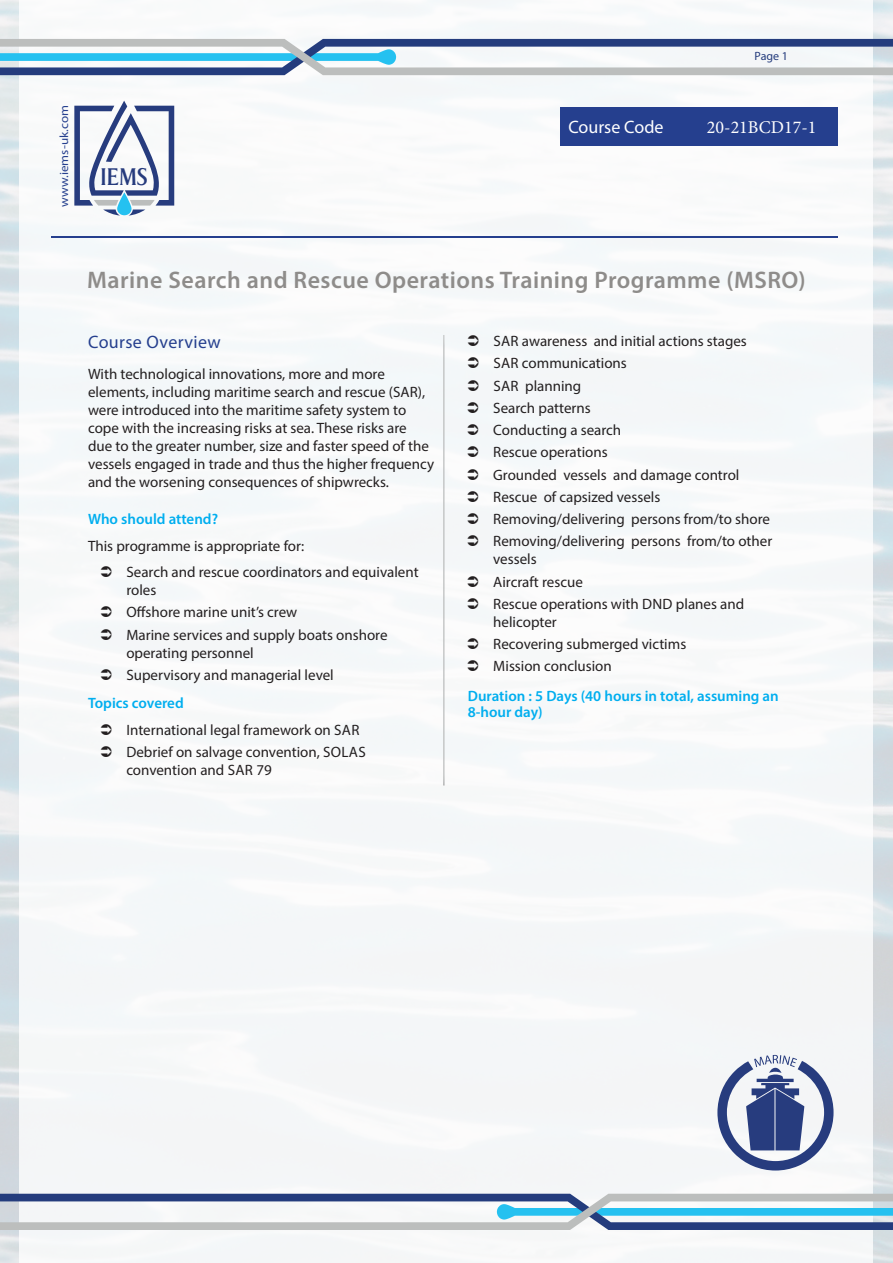
<style>
.page{position:relative;width:893px;height:1263px;background:#fff}
.page>*{position:absolute;margin:0;border:0;box-sizing:border-box;transform-origin:0 0}
.t1{font:30.45px "Dragon Serial";color:#263b7d;scale:.93 1}
.Grey_Header{font:600 24px "Myriad Pro";letter-spacing:.02em;color:#8e8c8a}
.Para_Head{font:18px "Myriad Pro";letter-spacing:.02em;color:#253f8e}
.t2{font:18px "Minion Pro";color:#fff}
.Body_Text{font:18px "Myriad Pro";color:#fff}
.Body_Text-2{font:15px/18px "Myriad Pro";color:#231f20}
.Header_footer{font:600 15px/16.5px "Myriad Pro";color:#00aeef}
.Para_start{font:15px "Myriad Pro";color:#231f20}
.Body_Text-3{font:12px "Myriad Pro";color:#253f8e;scale:1.09 1}
.Numbering_pages{font:12px "Myriad Pro";color:#253c7d}
</style>
<div class="page">
<img style="left:0;top:0;width:893px;height:1263px">
<div style="left:20px;top:0;width:853px;height:1263px;background:#f5f8f9"></div>
<svg style="left:0;top:39px;width:893px;height:36px"></svg>
<svg style="left:0;top:1194px;width:893px;height:36px"></svg>
<svg style="left:74px;top:101px;width:100px;height:115px"></svg>
<hr style="left:51px;top:237px;width:787px;height:1px;background:#253f8e">
<hr style="left:443px;top:332px;width:4px;height:449px;background:#fff;opacity:.75">
<hr style="left:443px;top:339px;width:4px;height:448px;background:#231f20;opacity:.75">
<div style="left:560px;top:107px;width:139px;height:39px;background:#253f8e"></div>
<div style="left:698px;top:107px;width:140px;height:39px;background:#253f8e"></div>
<svg style="left:717px;top:1055px;width:116px;height:115px"></svg>
<p class="Body_Text-3" style="left:57px;top:207px;width:94px;rotate:-90deg">www.iems-uk.com</p>
<h1 class="t1" style="left:101px;top:159px;width:52px">IEMS</h1>
<p class="Numbering_pages" style="left:755px;top:49px;width:35px">Page 1</p>
<p class="Body_Text" style="left:568px;top:116px;width:97px">Course Code</p>
<p class="t2" style="left:707px;top:115px;width:111px">20-21BCD17-1</p>
<p class="Grey_Header" style="left:87px;top:265px;width:720px">Marine Search and Rescue Operations Training Programme (MSRO)</p>
<p class="Para_Head" style="left:88px;top:331px;width:134px">Course Overview</p>
<p class="Body_Text-2" style="left:88px;top:365px;width:348px">With technological innovations, more and more elements, including maritime search and rescue (SAR), were introduced into the maritime safety system to cope with the increasing risks at sea. These risks are due to the greater number, size and faster speed of the vessels engaged in trade and thus the higher frequency and the worsening consequences of shipwrecks.</p>
<p class="Header_footer" style="left:88px;top:510px;width:132px">Who should attend?</p>
<p class="Para_start" style="left:88px;top:536px;width:218px">This programme is appropriate for:</p>
<p class="Body_Text-2" style="left:126px;top:563px;width:294px">Search and rescue coordinators and equivalent roles</p>
<p class="Body_Text-2" style="left:126px;top:603px;width:172px">Offshore marine unit’s crew</p>
<p class="Body_Text-2" style="left:126px;top:625px;width:263px">Marine services and supply boats onshore operating personnel</p>
<p class="Body_Text-2" style="left:126px;top:666px;width:209px">Supervisory and managerial level</p>
<p class="Header_footer" style="left:88px;top:695px;width:97px">Topics covered</p>
<p class="Body_Text-2" style="left:126px;top:721px;width:235px">International legal framework on SAR</p>
<p class="Body_Text-2" style="left:126px;top:743px;width:241px">Debrief on salvage convention, SOLAS convention and SAR 79</p>
<p class="Body_Text-2" style="left:493px;top:332px;width:255px">SAR awareness and initial actions stages</p>
<p class="Body_Text-2" style="left:493px;top:354px;width:135px">SAR communications</p>
<p class="Body_Text-2" style="left:493px;top:376px;width:89px">SAR planning</p>
<p class="Body_Text-2" style="left:493px;top:399px;width:99px">Search patterns</p>
<p class="Body_Text-2" style="left:493px;top:421px;width:129px">Conducting a search</p>
<p class="Body_Text-2" style="left:493px;top:443px;width:116px">Rescue operations</p>
<p class="Body_Text-2" style="left:493px;top:465px;width:248px">Grounded vessels and damage control</p>
<p class="Body_Text-2" style="left:493px;top:488px;width:169px">Rescue of capsized vessels</p>
<p class="Body_Text-2" style="left:493px;top:510px;width:278px">Removing/delivering persons from/to shore</p>
<p class="Body_Text-2" style="left:493px;top:532px;width:281px">Removing/delivering persons from/to other vessels</p>
<p class="Body_Text-2" style="left:493px;top:572px;width:91px">Aircraft rescue</p>
<p class="Body_Text-2" style="left:493px;top:595px;width:252px">Rescue operations with DND planes and helicopter</p>
<p class="Body_Text-2" style="left:493px;top:635px;width:195px">Recovering submerged victims</p>
<p class="Body_Text-2" style="left:493px;top:657px;width:120px">Mission conclusion</p>
<p class="Header_footer" style="left:468px;top:687px;width:313px">Duration : 5 Days (40 hours in total, assuming an<br>8-hour day)</p>
</div>
